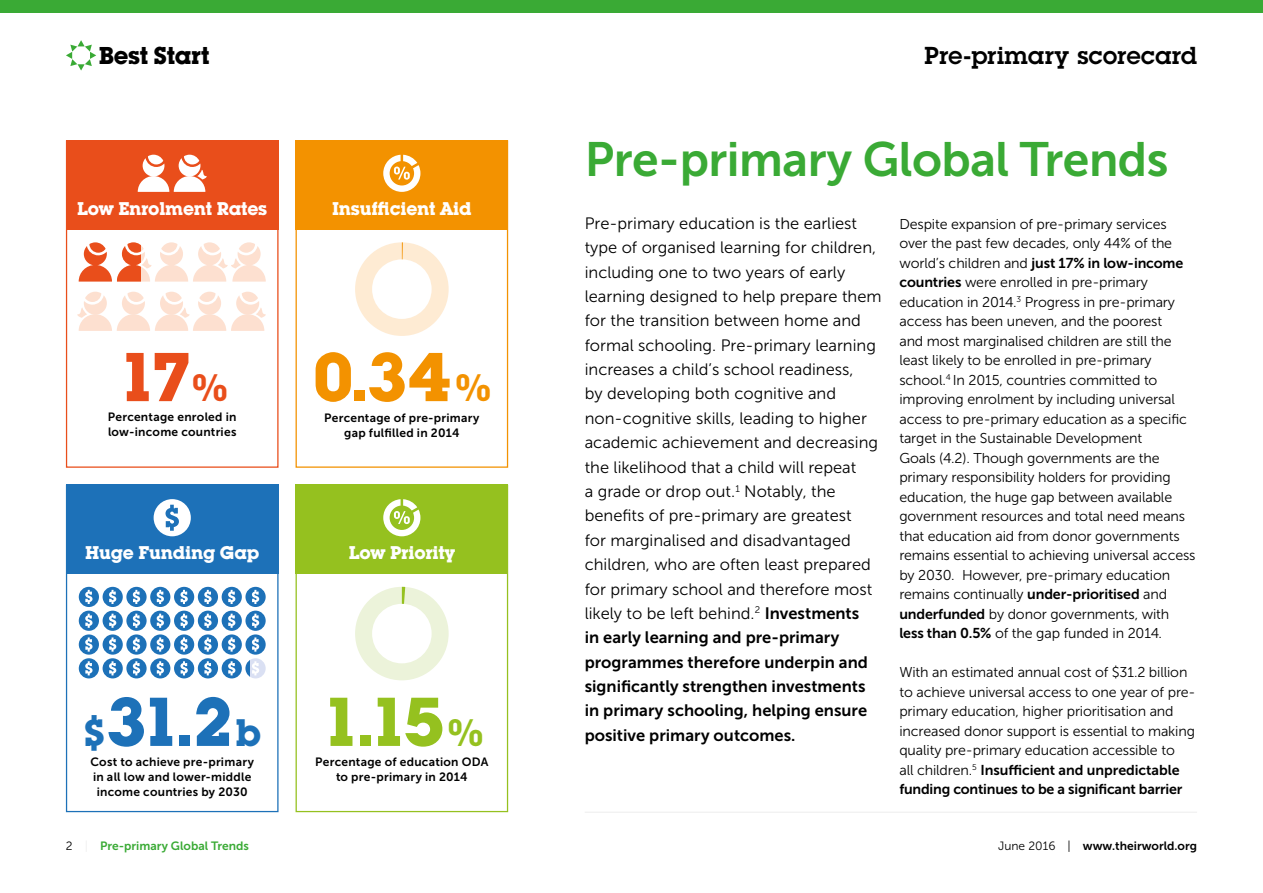
<style>
.page{position:relative;width:1263px;height:893px;background:#fff}
.page>*{position:absolute;margin:0;border:0;box-sizing:border-box;transform-origin:0 0}
.t1{font:700 67.5px "Lubalin Graph Std";color:#1d71b8}
.t2{font:700 67.5px "Lubalin Graph Std";color:#f39200}
.t3{font:700 67.5px "Lubalin Graph Std";color:#95c11f}
.t4{font:700 67.5px "Lubalin Graph Std";color:#e94e1b}
.t5{font:48px "Museo Sans 700";letter-spacing:-.01em;color:#3aaa35}
.t6{font:600 24px "Lubalin Graph Std";letter-spacing:.015em;color:#000}
.t7{font:700 23.85px "Lubalin Graph Std";letter-spacing:-.015em;color:#000}
.t8{font:700 18px "Lubalin Graph Std";letter-spacing:-.01em;color:#fff}
.t9{font:16.5px/24.3px "Museo Sans 300";color:#000}
.t10{font:16.5px/24.3px "Museo Sans 700";color:#000}
.t11{font:14.25px/19.5px "Museo Sans 300";letter-spacing:-.01em;color:#000}
.t12{font:14.25px/19.5px "Museo Sans 700";letter-spacing:-.01em;color:#000}
.t13{font:12px/15px "Museo Sans 700";letter-spacing:.02em;color:#000;text-align:center}
.t14{font:12px "Museo Sans 700";color:#000}
.t15{font:12px "Museo Sans 700";color:#3aaa35}
.s1{font-size:37.5px}
.s2{font-family:"Museo Sans 700"}
.s3{font-family:"Museo Sans 300"}
.s4{font-family:"Museo Sans 300";color:#000}
.s5{font-family:"Museo Sans 300";color:#ededed}
</style>
<div class="page">
<div style="left:0;top:0;width:1263px;height:13px;background:#3aaa35"></div>
<div style="left:66px;top:140px;width:213px;height:90px;background:#e94e1b"></div>
<div style="left:66px;top:140px;width:213px;height:328px;border:1px solid #e94e1b"></div>
<div style="left:296px;top:140px;width:212px;height:90px;background:#f39200"></div>
<div style="left:296px;top:140px;width:212px;height:328px;border:1px solid #f39200"></div>
<div style="left:66px;top:485px;width:213px;height:89px;background:#1d71b8"></div>
<div style="left:66px;top:485px;width:213px;height:327px;border:1px solid #1d71b8"></div>
<div style="left:296px;top:485px;width:212px;height:89px;background:#95c11f"></div>
<div style="left:296px;top:485px;width:212px;height:327px;border:1px solid #95c11f"></div>
<svg style="left:138px;top:155px;width:69px;height:37px"></svg>
<svg style="left:154px;top:499px;width:37px;height:37px"></svg>
<svg style="left:79px;top:242px;width:187px;height:40px"></svg>
<svg style="left:77px;top:292px;width:189px;height:39px"></svg>
<svg style="left:79px;top:587px;width:187px;height:91px"></svg>
<svg style="left:245px;top:658px;width:4px;height:20px"></svg>
<div style="left:355px;top:242px;width:94px;height:94px;background:#feebd3;border-radius:50%"></div>
<svg style="left:402px;top:242px;width:1px;height:17px"></svg>
<div style="left:355px;top:587px;width:94px;height:93px;background:#ecf3da;border-radius:50%"></div>
<svg style="left:402px;top:587px;width:3px;height:17px"></svg>
<div style="left:372px;top:259px;width:60px;height:60px;background:#fff;border-radius:50%"></div>
<svg style="left:383px;top:155px;width:37px;height:37px"></svg>
<svg style="left:383px;top:499px;width:37px;height:37px"></svg>
<div style="left:372px;top:604px;width:60px;height:59px;background:#fff;border-radius:50%"></div>
<svg style="left:66px;top:40px;width:30px;height:31px"></svg>
<hr style="left:585px;top:812px;width:612px;height:1px;background:#ededed">
<h3 class="t7" style="left:99px;top:40px;width:112px">Best Start</h3>
<p class="t8" style="left:77px;top:197px;width:192px">Low Enrolment Rates</p>
<p class="t8" style="left:332px;top:197px;width:141px">Insufficient Aid</p>
<h1 class="t4" style="left:117px;top:333px;width:113px">17<span class="s1">%</span></h1>
<h1 class="t2" style="left:313px;top:333px;width:180px">0.34<span class="s1">%</span></h1>
<p class="t13" style="left:108px;top:410px;width:130px;text-align:left">Percentage enroled in low-income countries</p>
<p class="t13" style="left:324px;top:410px;width:157px">Percentage of pre-primary gap fulfilled in 2014</p>
<p class="t8" style="left:85px;top:541px;width:176px">Huge Funding Gap</p>
<h1 class="t1" style="left:83px;top:678px;width:180px"><span class="s1">$</span>31.2<span class="s1">b</span></h1>
<p class="t8" style="left:349px;top:541px;width:108px">Low Priority</p>
<h1 class="t3" style="left:320px;top:678px;width:164px">1.15 <span class="s1">%</span></h1>
<p class="t13" style="left:91px;top:754px;width:165px">Cost to achieve pre-primary in all low and lower-middle income countries by 2030</p>
<p class="t13" style="left:315px;top:754px;width:175px">Percentage of education ODA to pre-primary in 2014</p>
<h3 class="t6" style="left:924px;top:39px;width:274px">Pre-primary scorecard</h3>
<h2 class="t5" style="left:585px;top:133px;width:585px">Pre-primary Global Trends</h2>
<p class="t9" style="left:585px;top:211px;width:298px">Pre-primary education is the earliest type of organised learning for children, including one to two years of early learning designed to help prepare them for the transition between home and formal schooling. Pre-primary learning increases a child’s school readiness,<br>by developing both cognitive and non-cognitive skills, leading to higher academic achievement and decreasing the likelihood that a child will repeat<br>a grade or drop out. <sup>1</sup> Notably, the benefits of pre-primary are greatest<br>for marginalised and disadvantaged children, who are often least prepared for primary school and therefore most likely to be left behind. <sup>2</sup> <span class="s2">Investments</span></p>
<p class="t10" style="left:585px;top:625px;width:285px">in early learning and pre-primary programmes therefore underpin and significantly strengthen investments in primary schooling, helping ensure positive primary outcomes.</p>
<p class="t11" style="left:899px;top:214px;width:274px">Despite expansion of pre-primary services over the past few decades, only 44% of the</p>
<p class="t12" style="left:899px;top:253px;width:285px"><span class="s3">world’s children and</span> just 17% in low-income</p>
<p class="t11" style="left:899px;top:273px;width:298px"><span class="s2">countries</span> were enrolled in pre-primary education in 2014. <sup>3</sup> Progress in pre-primary access has been uneven, and the poorest<br>and most marginalised children are still the least likely to be enrolled in pre-primary school. <sup>4</sup> In 2015, countries committed to improving enrolment by including universal access to pre-primary education as a specific target in the Sustainable Development<br>Goals (4.2). Though governments are the primary responsibility holders for providing education, the huge gap between available government resources and total need means that education aid from donor governments remains essential to achieving universal access by 2030. However, pre-primary education remains continually <span class="s2">under-prioritised</span> and <span class="s2">underfunded</span> by donor governments, with <span class="s2">less than 0.5%</span> of the gap funded in 2014.</p>
<p class="t11" style="left:899px;top:663px;width:298px">With an estimated annual cost of $31.2 billion to achieve universal access to one year of pre&shy;primary education, higher prioritisation and increased donor support is essential to making quality pre-primary education accessible to</p>
<p class="t12" style="left:899px;top:760px;width:285px"><span class="s3">all children.</span> <sup>5</sup> Insufficient and unpredictable funding continues to be a significant barrier</p>
<p class="t15" style="left:66px;top:840px;width:184px"><span class="s4">2</span> <span class="s5">|</span> Pre-primary Global Trends</p>
<p class="t14" style="left:998px;top:840px;width:200px"><span class="s3">June 2016 |</span> www.theirworld.org</p>
</div>
